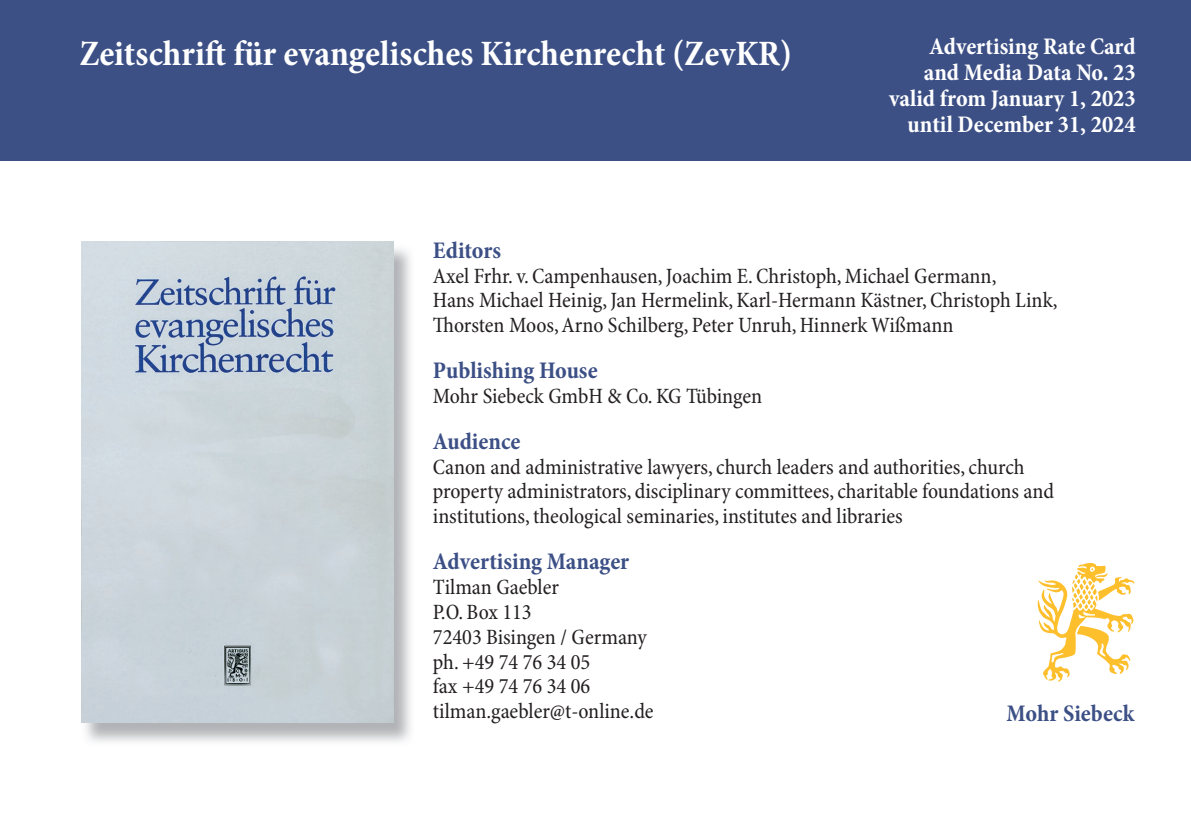
<style>
.page{position:relative;width:1191px;height:840px;background:#fff}
.page>*{position:absolute;margin:0;border:0;box-sizing:border-box;transform-origin:0 0}
.t1{font:700 condensed 36px "Minion Pro";color:#fff}
.t2{font:700 condensed 24px/26px "Minion Pro";color:#fff;text-align:right}
.t3{font:700 condensed 24px "Minion Pro";color:#3c5086}
.t4{font:condensed 22px/24.8px "Minion Pro";color:#231f20}
</style>
<div class="page">
<div style="left:0;top:0;width:1191px;height:160px;background:#3c5086"></div>
<hr style="left:0;top:159px;width:1191px;height:2px;background:#3c5086">
<img style="left:1037px;top:563px;width:98px;height:119px">
<img style="left:81px;top:244px;width:330px;height:498px">
<img style="left:81px;top:241px;width:312px;height:481px">
<h1 class="t1" style="left:79px;top:28px;width:714px">Zeitschrift für evangelisches Kirchenrecht (ZevKR)</h1>
<p class="t2" style="left:889px;top:34px;width:248px">Advertising Rate Card and Media Data No. 23 valid from January 1, 2023 until December 31, 2024</p>
<p class="t3" style="left:433px;top:233px;width:70px">Editors</p>
<p class="t4" style="left:433px;top:264px;width:626px">Axel Frhr. v. Campenhausen, Joachim E. Christoph, Michael Germann,<br>Hans Michael Heinig, Jan Hermelink, Karl-Hermann Kästner, Christoph Link,<br>Thorsten Moos, Arno Schilberg, Peter Unruh, Hinnerk Wißmann</p>
<p class="t3" style="left:433px;top:353px;width:166px">Publishing House</p>
<p class="t4" style="left:433px;top:384px;width:331px">Mohr Siebeck GmbH &amp; Co. KG Tübingen</p>
<p class="t3" style="left:433px;top:424px;width:89px">Audience</p>
<p class="t4" style="left:433px;top:455px;width:623px">Canon and administrative lawyers, church leaders and authorities, church property administrators, disciplinary committees, charitable foundations and institutions, theological seminaries, institutes and libraries</p>
<p class="t3" style="left:433px;top:544px;width:198px">Advertising Manager</p>
<p class="t4" style="left:433px;top:575px;width:222px">Tilman Gaebler<br>P.O. Box 113<br>72403 Bisingen / Germany ph. +49 74 76 34 05<br>fax +49 74 76 34 06 tilman.gaebler@t-online.de</p>
<p class="t3" style="left:1006px;top:696px;width:129px">Mohr Siebeck</p>
</div>
